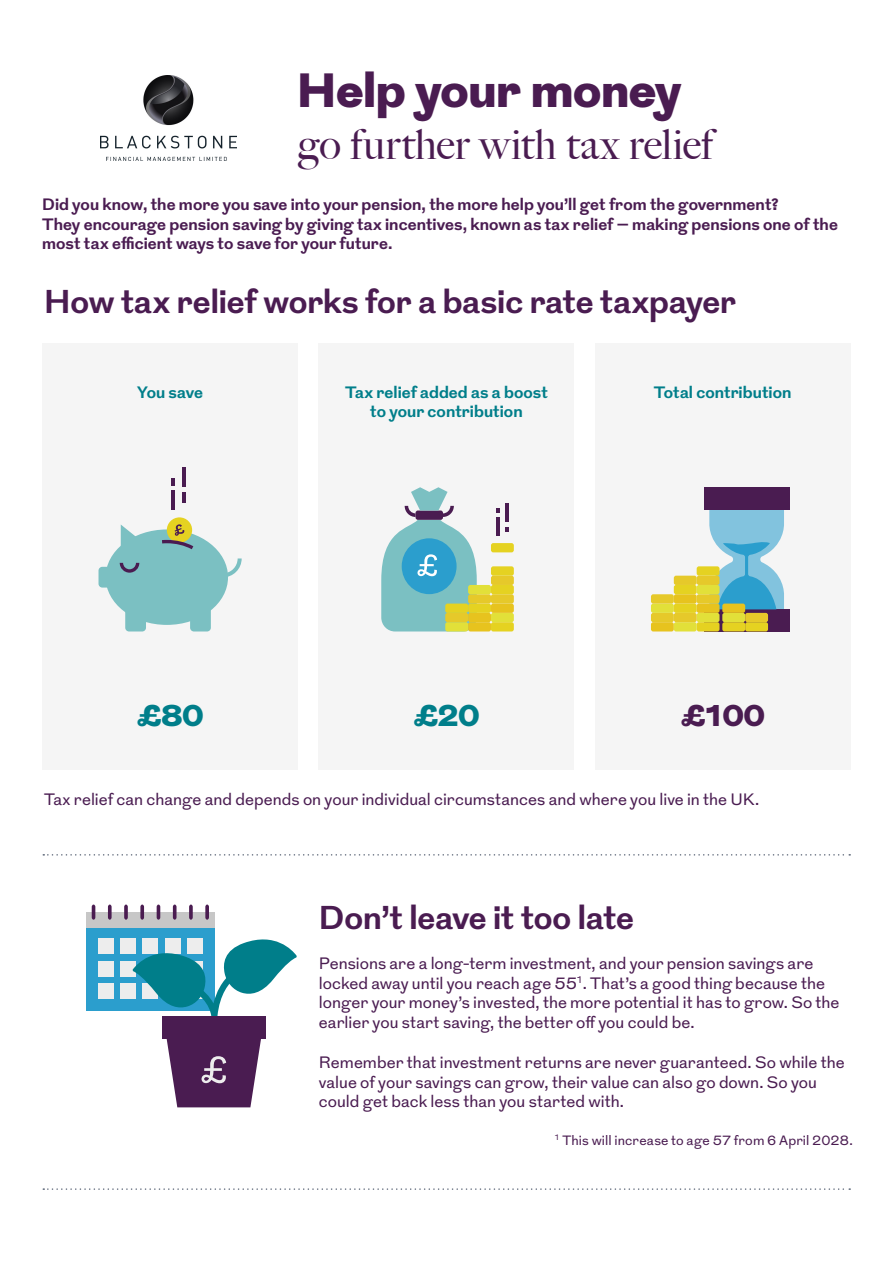
<style>
.page{position:relative;width:893px;height:1263px;background:#fff}
.page>*{position:absolute;margin:0;border:0;box-sizing:border-box;transform-origin:0 0}
.t1{font:900 48px "Grot";letter-spacing:.005em;color:#4a1c51}
.t2{font:500 42px "Big Caslon";color:#4a1c51}
.t3{font:700 33px "Grot";color:#4a1c51}
.t4{font:900 30px "Grot";color:#007e8a}
.t5{font:900 30px "Grot";color:#4a1c51}
.t6{font:16.5px/19.8px "Grot";color:#4a1c51}
.t7{font:700 16.5px/19.5px "Grot";letter-spacing:.005em;color:#4a1c51}
.t8{font:700 16.5px "Grot";letter-spacing:.005em;color:#007e8a}
.t9{font:13.5px "Grot";letter-spacing:.01em;color:#4a1c51}
</style>
<div class="page">
<div style="left:43px;top:343px;width:255px;height:426px;background:#f5f5f5"></div>
<div style="left:319px;top:343px;width:255px;height:426px;background:#f5f5f5"></div>
<div style="left:595px;top:343px;width:255px;height:426px;background:#f5f5f5"></div>
<svg style="left:43px;top:854px;width:807px;height:1px"></svg>
<svg style="left:43px;top:1188px;width:807px;height:2px"></svg>
<div style="left:468px;top:622px;width:23px;height:9px;background:#e7c31e;border-radius:2px"></div>
<div style="left:468px;top:613px;width:23px;height:9px;background:#e7c31e;border-radius:2px"></div>
<div style="left:468px;top:604px;width:23px;height:9px;background:#e5d221;border-radius:2px"></div>
<div style="left:468px;top:594px;width:23px;height:10px;background:#e6c92a;border-radius:2px"></div>
<div style="left:468px;top:585px;width:23px;height:9px;background:#e2e039;border-radius:2px"></div>
<div style="left:491px;top:622px;width:23px;height:9px;background:#e5d221;border-radius:2px"></div>
<div style="left:491px;top:613px;width:23px;height:9px;background:#e2e039;border-radius:2px"></div>
<div style="left:491px;top:604px;width:23px;height:9px;background:#e7c31e;border-radius:2px"></div>
<div style="left:491px;top:594px;width:23px;height:10px;background:#e6c92a;border-radius:2px"></div>
<div style="left:491px;top:585px;width:23px;height:9px;background:#e5d221;border-radius:2px"></div>
<div style="left:491px;top:576px;width:23px;height:9px;background:#e6c92a;border-radius:2px"></div>
<div style="left:491px;top:566px;width:23px;height:10px;background:#e5d221;border-radius:2px"></div>
<div style="left:491px;top:543px;width:23px;height:9px;background:#e5d221;border-radius:2px"></div>
<hr style="left:496px;top:517px;width:4px;height:19px;background:#4a1c51">
<hr style="left:505px;top:503px;width:4px;height:19px;background:#4a1c51">
<svg style="left:496px;top:508px;width:4px;height:5px"></svg>
<svg style="left:505px;top:527px;width:4px;height:4px"></svg>
<svg style="left:381px;top:487px;width:96px;height:144px"></svg>
<div style="left:674px;top:594px;width:23px;height:10px;background:#e7c31e;border-radius:2px"></div>
<div style="left:674px;top:585px;width:23px;height:9px;background:#e5d221;border-radius:2px"></div>
<div style="left:674px;top:576px;width:23px;height:9px;background:#e6c92a;border-radius:2px"></div>
<div style="left:704px;top:487px;width:85px;height:22px;background:#4a1c51"></div>
<div style="left:704px;top:609px;width:85px;height:22px;background:#4a1c51"></div>
<svg style="left:709px;top:509px;width:76px;height:100px;background:#7ebfdb"></svg>
<div style="left:697px;top:622px;width:22px;height:9px;background:#e5d221;border-radius:2px"></div>
<div style="left:722px;top:622px;width:23px;height:9px;background:#e5d221;border-radius:2px"></div>
<div style="left:697px;top:613px;width:22px;height:9px;background:#e2e039;border-radius:2px"></div>
<div style="left:722px;top:613px;width:23px;height:9px;background:#e2e039;border-radius:2px"></div>
<div style="left:697px;top:604px;width:22px;height:9px;background:#e7c31e;border-radius:2px"></div>
<div style="left:651px;top:622px;width:23px;height:9px;background:#e7c31e;border-radius:2px"></div>
<div style="left:722px;top:604px;width:23px;height:9px;background:#e7c31e;border-radius:2px"></div>
<div style="left:697px;top:594px;width:22px;height:10px;background:#e6c92a;border-radius:2px"></div>
<div style="left:651px;top:613px;width:23px;height:9px;background:#e6c92a;border-radius:2px"></div>
<div style="left:697px;top:585px;width:22px;height:9px;background:#e2e039;border-radius:2px"></div>
<div style="left:651px;top:604px;width:23px;height:9px;background:#e2e039;border-radius:2px"></div>
<div style="left:674px;top:622px;width:23px;height:9px;background:#e2e039;border-radius:2px"></div>
<div style="left:697px;top:576px;width:22px;height:9px;background:#e6c92a;border-radius:2px"></div>
<div style="left:651px;top:594px;width:23px;height:10px;background:#e6c92a;border-radius:2px"></div>
<div style="left:674px;top:613px;width:23px;height:9px;background:#e6c92a;border-radius:2px"></div>
<div style="left:697px;top:566px;width:22px;height:10px;background:#e5d221;border-radius:2px"></div>
<div style="left:674px;top:604px;width:23px;height:9px;background:#e5d221;border-radius:2px"></div>
<div style="left:745px;top:622px;width:23px;height:9px;background:#e5d221;border-radius:2px"></div>
<div style="left:745px;top:613px;width:23px;height:9px;background:#e6c92a;border-radius:2px"></div>
<div style="left:86px;top:912px;width:129px;height:99px;background:#2b9ecd"></div>
<div style="left:98px;top:938px;width:15px;height:16px;background:#ededed"></div>
<div style="left:120px;top:938px;width:16px;height:16px;background:#ededed"></div>
<div style="left:98px;top:961px;width:15px;height:15px;background:#ededed"></div>
<div style="left:120px;top:961px;width:16px;height:15px;background:#ededed"></div>
<div style="left:98px;top:983px;width:15px;height:16px;background:#ededed"></div>
<div style="left:120px;top:983px;width:16px;height:16px;background:#ededed"></div>
<div style="left:86px;top:912px;width:129px;height:15px;background:#c7c7c7"></div>
<svg style="left:108px;top:904px;width:4px;height:16px"></svg>
<svg style="left:124px;top:904px;width:4px;height:16px"></svg>
<svg style="left:140px;top:904px;width:4px;height:16px"></svg>
<svg style="left:157px;top:904px;width:3px;height:16px"></svg>
<svg style="left:173px;top:904px;width:4px;height:16px"></svg>
<svg style="left:189px;top:904px;width:4px;height:16px"></svg>
<svg style="left:205px;top:904px;width:4px;height:16px"></svg>
<svg style="left:92px;top:904px;width:3px;height:16px"></svg>
<svg style="left:132px;top:938px;width:165px;height:169px"></svg>
<div style="left:106px;top:529px;width:122px;height:96px;background:#7bc0c2;border-radius:50%"></div>
<div style="left:99px;top:567px;width:30px;height:20px;background:#7bc0c2;border-radius:4px"></div>
<div style="left:125px;top:601px;width:21px;height:30px;background:#7bc0c2;border-radius:4px"></div>
<div style="left:190px;top:601px;width:21px;height:30px;background:#7bc0c2;border-radius:4px"></div>
<svg style="left:121px;top:525px;width:17px;height:20px"></svg>
<svg style="left:120px;top:563px;width:19px;height:10px"></svg>
<svg style="left:223px;top:558px;width:19px;height:19px"></svg>
<div style="left:167px;top:517px;width:25px;height:26px;background:#e5d221;border-radius:50%"></div>
<svg style="left:162px;top:524px;width:31px;height:25px"></svg>
<hr style="left:172px;top:490px;width:3px;height:20px;background:#4a1c51">
<svg style="left:172px;top:478px;width:3px;height:7px"></svg>
<hr style="left:183px;top:467px;width:3px;height:20px;background:#4a1c51">
<svg style="left:183px;top:492px;width:3px;height:11px"></svg>
<img style="left:100px;top:75px;width:137px;height:86px">
<h1 class="t1" style="left:298px;top:56px;width:384px">Help your money</h1>
<h2 class="t2" style="left:298px;top:120px;width:416px">go further with tax relief</h2>
<p class="t7" style="left:42px;top:196px;width:797px">Did you know, the more you save into your pension, the more help you’ll get from the government?<br>They encourage pension saving by giving tax incentives, known as tax relief – making pensions one of the most tax efficient ways to save for your future.</p>
<h3 class="t3" style="left:44px;top:278px;width:694px">How tax relief works for a basic rate taxpayer</h3>
<p class="t8" style="left:137px;top:380px;width:67px">You save</p>
<p class="t8" style="left:345px;top:380px;width:204px">Tax relief added as a boost</p>
<p class="t8" style="left:654px;top:380px;width:139px">Total contribution</p>
<p class="t8" style="left:370px;top:400px;width:154px">to your contribution</p>
<h3 class="t4" style="left:137px;top:694px;width:68px">£80</h3>
<h3 class="t4" style="left:413px;top:694px;width:67px">£20</h3>
<h3 class="t5" style="left:681px;top:694px;width:86px">£100</h3>
<p class="t6" style="left:44px;top:790px;width:717px">Tax relief can change and depends on your individual circumstances and where you live in the UK.</p>
<h3 class="t3" style="left:319px;top:895px;width:317px">Don’t leave it too late</h3>
<p class="t6" style="left:319px;top:954px;width:522px">Pensions are a long-term investment, and your pension savings are locked away until you reach age 55<sup>1</sup>. That’s a good thing because the longer your money’s invested, the more potential it has to grow. So the earlier you start saving, the better off you could be.</p>
<p class="t6" style="left:319px;top:1053px;width:527px">Remember that investment returns are never guaranteed. So while the value of your savings can grow, their value can also go down. So you could get back less than you started with.</p>
<p class="t9" style="left:554px;top:1131px;width:300px"><sup>1</sup> This will increase to age 57 from 6 April 2028.</p>
</div>
